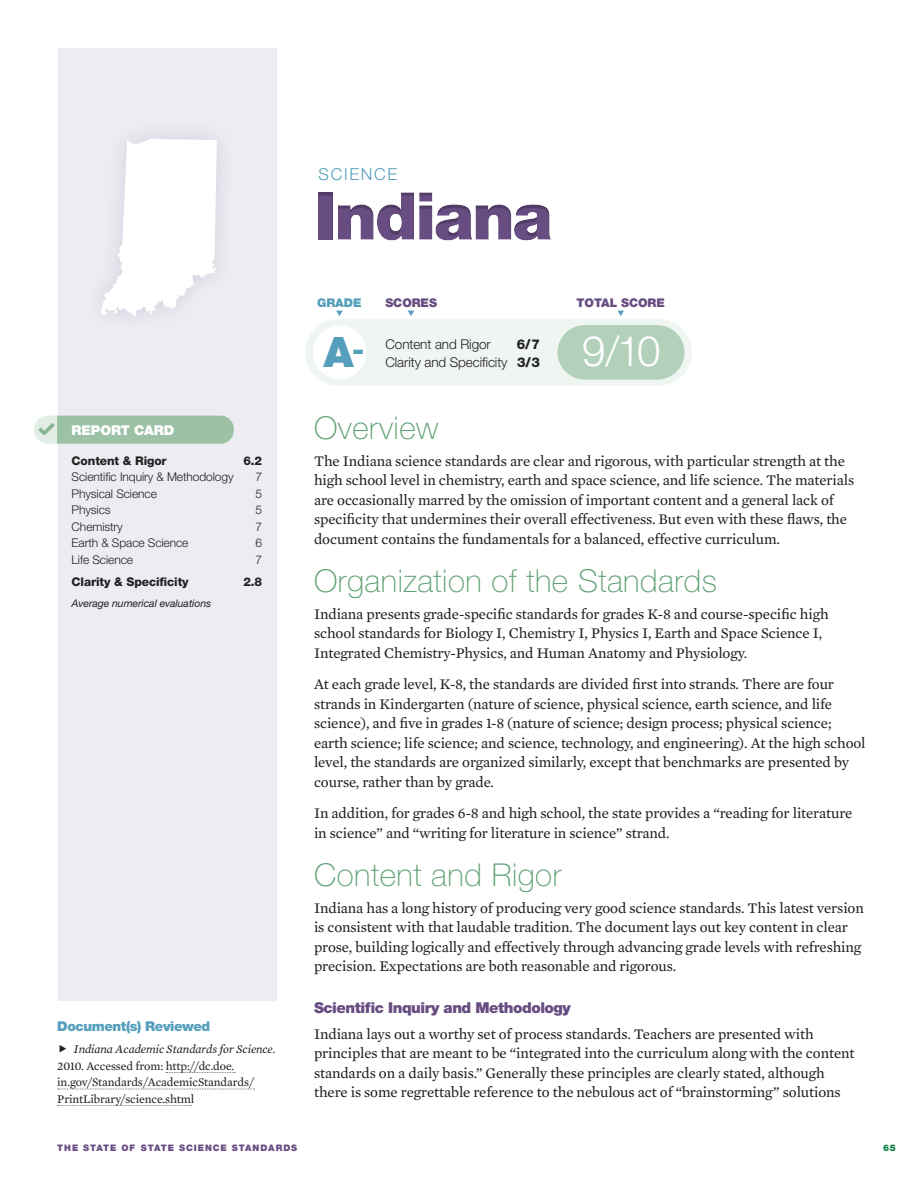
<style>
.page{position:relative;width:918px;height:1188px;background:#fff}
.page>*{position:absolute;margin:0;border:0;box-sizing:border-box;transform-origin:0 0}
.t1{font:900 66px "Helvetica Neue LT Std";letter-spacing:-.035em;color:#684d82}
.t2{font:300 42px "Helvetica Neue LT Std";color:#fff}
.t3{font:900 42px "Helvetica Neue LT Std";color:#559fbc}
.t4{font:100 31.5px "Helvetica Neue LT Std";letter-spacing:.015em;color:#5c9f72}
.t5{font:300 16.5px "Helvetica Neue LT Std";letter-spacing:.105em;color:#559fbc}
.t6{font:15px/19.5px "Mercury Text G2 Roman";letter-spacing:-.01em;color:#231f20}
.t7{font:900 15px "Helvetica Neue LT Std";letter-spacing:-.03em;color:#684d82}
.t8{font:300 13.5px "Helvetica Neue LT Std";letter-spacing:-.005em;color:#231f20}
.t9{font:900 13.5px "Helvetica Neue LT Std";letter-spacing:-.03em;color:#559fbc}
.t10{font:900 13.5px "Helvetica Neue LT Std";letter-spacing:-.005em;color:#fff}
.t11{font:800 13.5px "Helvetica Neue LT Std";color:#231f20}
.t12{font:300 12px "Helvetica Neue LT Std";letter-spacing:-.01em;color:#231f20}
.t13{font:12px/16.5px "Mercury Text G2 Roman";letter-spacing:-.01em;color:#231f20}
.t14{font:800 12px "Helvetica Neue LT Std";letter-spacing:-.01em;color:#231f20}
.t15{font:italic 12px "Mercury Text G2";letter-spacing:-.01em;color:#231f20}
.t16{font:900 12px "Helvetica Neue LT Std";letter-spacing:-.005em;color:#684d82}
.t17{font:900 12px "Helvetica Neue LT Std";letter-spacing:-.005em;color:#559fbc}
.t18{font:italic 10.5px "Helvetica Neue LT Std";letter-spacing:-.01em;color:#231f20}
.t19{font:900 9px "Helvetica Neue LT Std";letter-spacing:.105em;color:#684d82}
.t20{font:900 9px "Helvetica Neue LT Std";color:#128349}
.s1{font-weight:800}
</style>
<div class="page">
<div style="left:305px;top:319px;width:387px;height:67px;background:#eff5f1;border-radius:33px"></div>
<div style="left:558px;top:325px;width:126px;height:55px;background:#b2d0ba;border-radius:27px"></div>
<div style="left:313px;top:326px;width:53px;height:53px;background:#fff;border-radius:50%"></div>
<svg style="left:336px;top:311px;width:7px;height:5px"></svg>
<svg style="left:408px;top:311px;width:6px;height:5px"></svg>
<svg style="left:617px;top:311px;width:7px;height:5px"></svg>
<div style="left:58px;top:48px;width:219px;height:1066px;background:#edecf2"></div>
<div style="left:57px;top:1001px;width:222px;height:113px;background:#fff"></div>
<svg style="left:166px;top:1072px;width:69px;height:1px"></svg>
<svg style="left:58px;top:1089px;width:197px;height:1px"></svg>
<svg style="left:58px;top:1105px;width:133px;height:1px"></svg>
<svg style="left:34px;top:416px;width:200px;height:28px;background:#a5c6ad"></svg>
<svg style="left:101px;top:138px;width:116px;height:178px"></svg>
<p class="t5" style="left:319px;top:164px;width:80px">SCIENCE</p>
<h1 class="t1" style="left:315px;top:177px;width:240px">Indiana</h1>
<p class="t10" style="left:72px;top:422px;width:104px">REPORT CARD</p>
<p class="t14" style="left:72px;top:453px;width:97px">Content &amp; Rigor</p>
<p class="t14" style="left:243px;top:453px;width:20px">6.2</p>
<p class="t12" style="left:72px;top:470px;width:164px">Scientific Inquiry &amp; Methodology</p>
<p class="t12" style="left:255px;top:470px;width:8px">7</p>
<p class="t12" style="left:72px;top:486px;width:87px">Physical Science</p>
<p class="t12" style="left:255px;top:486px;width:8px">5</p>
<p class="t12" style="left:72px;top:503px;width:40px">Physics</p>
<p class="t12" style="left:255px;top:503px;width:8px">5</p>
<p class="t12" style="left:72px;top:519px;width:53px">Chemistry</p>
<p class="t12" style="left:255px;top:519px;width:8px">7</p>
<p class="t12" style="left:72px;top:536px;width:118px">Earth &amp; Space Science</p>
<p class="t12" style="left:255px;top:536px;width:8px">6</p>
<p class="t12" style="left:72px;top:552px;width:63px">Life Science</p>
<p class="t12" style="left:255px;top:552px;width:8px">7</p>
<p class="t14" style="left:72px;top:575px;width:119px">Clarity &amp; Specificity</p>
<p class="t14" style="left:243px;top:575px;width:20px">2.8</p>
<p class="t18" style="left:72px;top:597px;width:141px">Average numerical evaluations</p>
<p class="t9" style="left:57px;top:1018px;width:155px">Document(s) Reviewed</p>
<p class="t15" style="left:74px;top:1042px;width:203px">Indiana Academic Standards for Science.</p>
<p class="t13" style="left:57px;top:1057px;width:198px">2010. Accessed from: http://dc.doe. in.gov/Standards/AcademicStandards/<br>PrintLibrary/science.shtml</p>
<p class="t17" style="left:317px;top:296px;width:46px">GRADE</p>
<p class="t16" style="left:385px;top:296px;width:53px">SCORES</p>
<p class="t16" style="left:577px;top:296px;width:90px">TOTAL SCORE</p>
<p class="t8" style="left:386px;top:336px;width:107px">Content and Rigor</p>
<p class="t11" style="left:517px;top:336px;width:25px">6/7</p>
<h2 class="t2" style="left:582px;top:326px;width:80px">9/10</h2>
<h2 class="t3" style="left:323px;top:327px;width:42px">A<sup>-</sup></h2>
<p class="t8" style="left:386px;top:354px;width:156px">Clarity and Specificity <span class="s1">3/3</span></p>
<h3 class="t4" style="left:314px;top:410px;width:126px">Overview</h3>
<p class="t6" style="left:314px;top:451px;width:542px">The Indiana science standards are clear and rigorous, with particular strength at the high school level in chemistry, earth and space science, and life science. The materials are occasionally marred by the omission of important content and a general lack of specificity that undermines their overall effectiveness. But even with these flaws, the document contains the fundamentals for a balanced, effective curriculum.</p>
<h3 class="t4" style="left:314px;top:563px;width:404px">Organization of the Standards</h3>
<p class="t6" style="left:314px;top:604px;width:516px">Indiana presents grade-specific standards for grades K-8 and course-specific high school standards for Biology I, Chemistry I, Physics I, Earth and Space Science I,<br>Integrated Chemistry-Physics, and Human Anatomy and Physiology.</p>
<p class="t6" style="left:314px;top:675px;width:553px">At each grade level, K-8, the standards are divided first into strands. There are four strands in Kindergarten (nature of science, physical science, earth science, and life science), and five in grades 1-8 (nature of science; design process; physical science; earth science; life science; and science, technology, and engineering). At the high school level, the standards are organized similarly, except that benchmarks are presented by course, rather than by grade.</p>
<p class="t6" style="left:314px;top:804px;width:540px">In addition, for grades 6-8 and high school, the state provides a “reading for literature in science” and “writing for literature in science” strand.</p>
<h3 class="t4" style="left:314px;top:857px;width:249px">Content and Rigor</h3>
<p class="t6" style="left:314px;top:898px;width:551px">Indiana has a long history of producing very good science standards. This latest version is consistent with that laudable tradition. The document lays out key content in clear prose, building logically and effectively through advancing grade levels with refreshing precision. Expectations are both reasonable and rigorous.</p>
<p class="t7" style="left:314px;top:999px;width:258px">Scientific Inquiry and Methodology</p>
<p class="t6" style="left:314px;top:1024px;width:542px">Indiana lays out a worthy set of process standards. Teachers are presented with principles that are meant to be “integrated into the curriculum along with the content standards on a daily basis.” Generally these principles are clearly stated, although there is some regrettable reference to the nebulous act of “brainstorming” solutions</p>
<p class="t19" style="left:57px;top:1143px;width:242px">THE STATE OF STATE SCIENCE STANDARDS</p>
<p class="t20" style="left:883px;top:1143px;width:14px">65</p>
</div>
